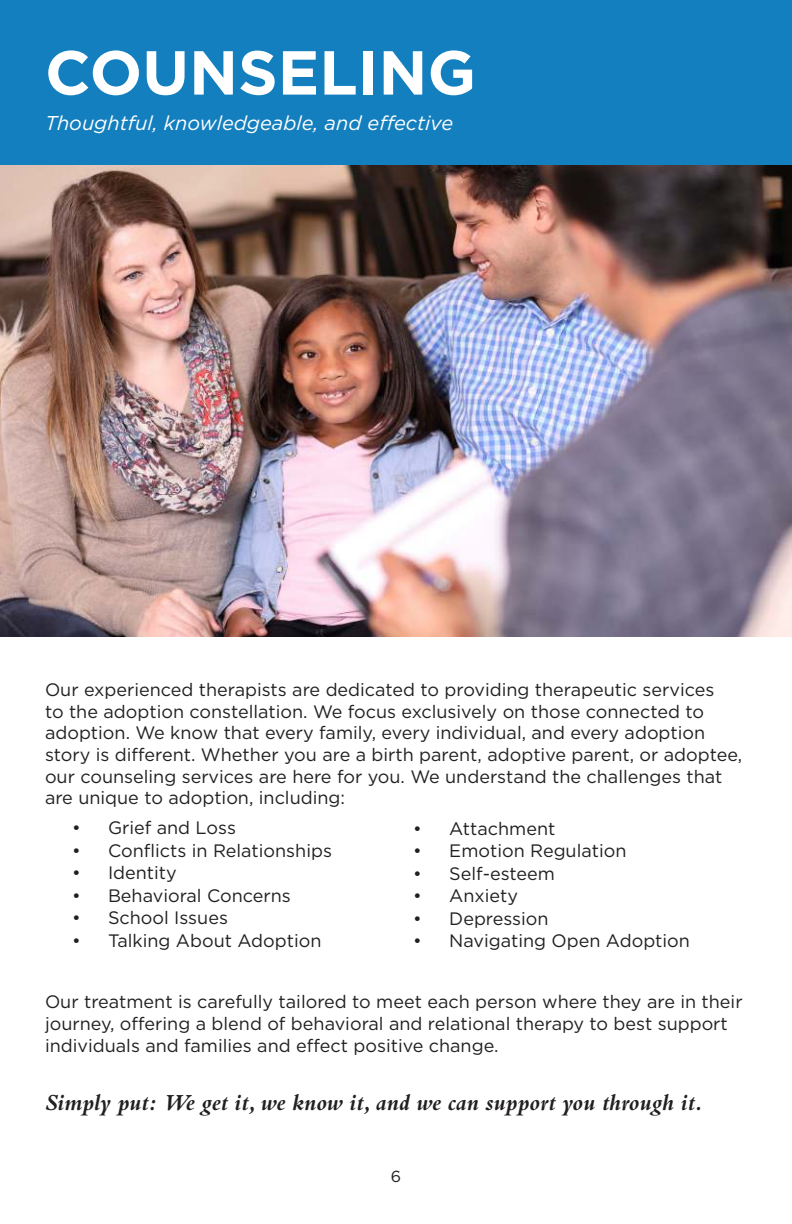
<style>
.page{position:relative;width:792px;height:1224px;background:#fff}
.page>*{position:absolute;margin:0;border:0;box-sizing:border-box;transform-origin:0 0}
.t1{font:700 62px "Gotham";color:#fff}
.t2{font:italic 700 24px "Bembo Std";color:#221f1f}
.t3{font:italic 20px "Gotham";color:#fff}
.t4{font:18px/21.6px "Gotham";color:#221f1f}
.t5{font:16px "Gotham";color:#221f1f}
</style>
<div class="page">
<img style="left:0;top:164px;width:792px;height:472px">
<div style="left:0;top:0;width:792px;height:164px;background:#147fbe"></div>
<h1 class="t1" style="left:45px;top:45px;width:433px">COUNSELING</h1>
<p class="t3" style="left:45px;top:114px;width:410px">Thoughtful, knowledgeable, and effective</p>
<p class="t4" style="left:45px;top:680px;width:699px">Our experienced therapists are dedicated to providing therapeutic services<br>to the adoption constellation. We focus exclusively on those connected to adoption. We know that every family, every individual, and every adoption story is different. Whether you are a birth parent, adoptive parent, or adoptee, our counseling services are here for you. We understand the challenges that are unique to adoption, including:</p>
<p class="t4" style="left:72px;top:818px;width:165px">• Grief and Loss</p>
<p class="t4" style="left:72px;top:841px;width:262px">• Conflicts in Relationships</p>
<p class="t4" style="left:72px;top:863px;width:106px">• Identity</p>
<p class="t4" style="left:72px;top:886px;width:220px">• Behavioral Concerns</p>
<p class="t4" style="left:72px;top:908px;width:157px">• School Issues</p>
<p class="t4" style="left:72px;top:931px;width:251px">• Talking About Adoption</p>
<p class="t4" style="left:413px;top:818px;width:144px">• Attachment</p>
<p class="t4" style="left:413px;top:841px;width:215px">• Emotion Regulation</p>
<p class="t4" style="left:413px;top:863px;width:143px">• Self-esteem</p>
<p class="t4" style="left:413px;top:886px;width:106px">• Anxiety</p>
<p class="t4" style="left:413px;top:908px;width:137px">• Depression</p>
<p class="t4" style="left:413px;top:931px;width:278px">• Navigating Open Adoption</p>
<p class="t4" style="left:45px;top:992px;width:699px">Our treatment is carefully tailored to meet each person where they are in their journey, offering a blend of behavioral and relational therapy to best support individuals and families and effect positive change.</p>
<h2 class="t2" style="left:45px;top:1093px;width:659px">Simply put: We get it, we know it, and we can support you through it.</h2>
<p class="t5" style="left:391px;top:1169px;width:12px">6</p>
</div>
